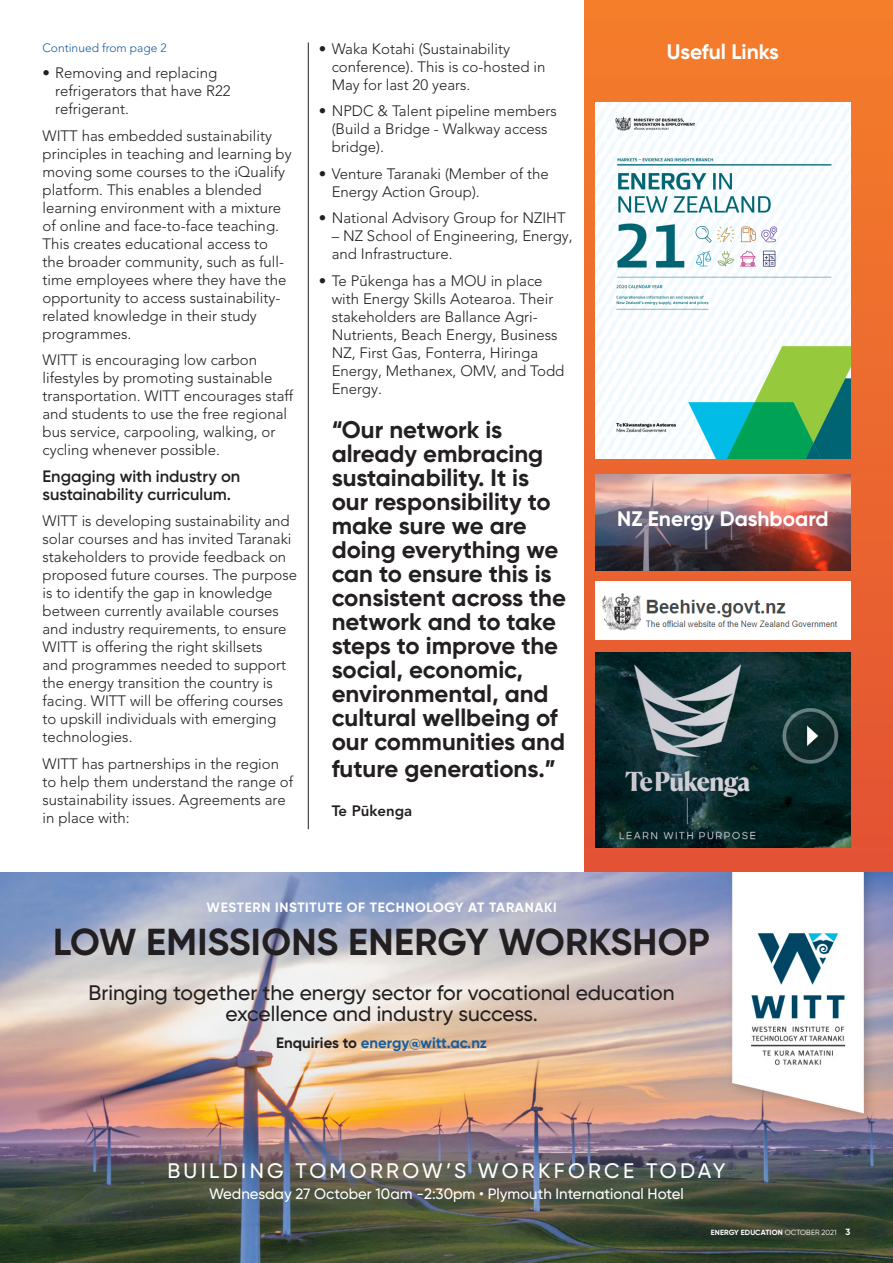
<style>
.page{position:relative;width:893px;height:1263px;background:#fff}
.page>*{position:absolute;margin:0;border:0;box-sizing:border-box;transform-origin:0 0}
.Article_Heading{font:700 37.5px "Gilroy";letter-spacing:.005em;color:#231f20}
.Article_Heading-2{font:700 24px/24px "Gilroy";color:#231f20}
.Article_Heading-3{font:500 21px/21px "Gilroy";color:#231f20;text-align:center}
.Article_Heading-4{font:500 21px "Gilroy";letter-spacing:.16em;color:#fff}
.Article_Heading-5{font:700 21px "Gilroy";color:#fff}
.Lead_Para{font:600 16.5px/18px "Gilroy";color:#231f20}
.t1{font:300 15px/18px "Avenir LT Pro";color:#231f20}
.Article_Heading-6{font:500 15px "Gilroy";color:#fff}
.Article_Heading-7{font:700 15px "Gilroy";color:#175d9e}
.Bullet{font:800 15px "Avenir LT Pro";color:#231f20}
.Article_Heading-8{font:700 13.5px "Gilroy";letter-spacing:.05em;color:#fff}
.Footnote{font:300 12px "Avenir LT Pro";color:#175d9e}
.Article_Heading-9{font:700 7.5px "Gilroy";letter-spacing:.01em;color:#fff}
.s1{color:#231f20}
.s2{font-weight:400}
.s3{font-size:9px}
</style>
<div class="page">
<div style="left:585px;top:0;width:308px;height:873px;background:linear-gradient(to bottom,#f47e2a,#e15234)"></div>
<img style="left:0;top:873px;width:893px;height:390px">
<hr style="left:361px;top:1049px;width:126px;height:1px;background:#fff">
<img style="left:595px;top:102px;width:255px;height:356px">
<img style="left:595px;top:474px;width:255px;height:97px">
<img style="left:595px;top:582px;width:255px;height:57px">
<img style="left:595px;top:653px;width:255px;height:195px">
<hr style="left:308px;top:43px;width:1px;height:786px;background:#231f20">
<p class="Footnote" style="left:43px;top:40px;width:126px">Continued from page 2</p>
<p class="t1" style="left:55px;top:64px;width:177px;text-indent:-13px">• Removing and replacing refrigerators that have R22 refrigerant.</p>
<p class="t1" style="left:43px;top:126px;width:251px">WITT has embedded sustainability principles in teaching and learning by moving some courses to the iQualify platform. This enables a blended learning environment with a mixture of online and face-to-face teaching.<br>This creates educational access to the broader community, such as full&shy;time employees where they have the opportunity to access sustainability&shy;related knowledge in their study programmes.</p>
<p class="t1" style="left:43px;top:351px;width:252px">WITT is encouraging low carbon lifestyles by promoting sustainable transportation. WITT encourages staff and students to use the free regional bus service, carpooling, walking, or cycling whenever possible.</p>
<p class="Lead_Para" style="left:43px;top:467px;width:199px">Engaging with industry on sustainability curriculum.</p>
<p class="t1" style="left:43px;top:512px;width:256px">WITT is developing sustainability and solar courses and has invited Taranaki stakeholders to provide feedback on proposed future courses. The purpose is to identify the gap in knowledge between currently available courses and industry requirements, to ensure WITT is offering the right skillsets<br>and programmes needed to support the energy transition the country is facing. WITT will be offering courses to upskill individuals with emerging technologies.</p>
<p class="t1" style="left:43px;top:754px;width:252px">WITT has partnerships in the region to help them understand the range of sustainability issues. Agreements are in place with:</p>
<p class="t1" style="left:332px;top:40px;width:215px;text-indent:-13px">• Waka Kotahi (Sustainability conference). This is co-hosted in<br>May for last 20 years.</p>
<p class="t1" style="left:332px;top:102px;width:227px;text-indent:-13px">• NPDC &amp; Talent pipeline members (Build a Bridge - Walkway access bridge).</p>
<p class="t1" style="left:332px;top:165px;width:219px;text-indent:-13px">• Venture Taranaki (Member of the<br>Energy Action Group).</p>
<p class="t1" style="left:319px;top:209px;width:248px">• National Advisory Group for NZIHT</p>
<p class="t1" style="left:332px;top:227px;width:243px">– NZ School of Engineering, Energy, and Infrastructure.</p>
<p class="t1" style="left:332px;top:272px;width:234px;text-indent:-13px">• Te Pūkenga has a MOU in place with Energy Skills Aotearoa. Their stakeholders are Ballance Agri-<br>Nutrients, Beach Energy, Business<br>NZ, First Gas, Fonterra, Hiringa<br>Energy, Methanex, OMV, and Todd<br>Energy.</p>
<p class="Article_Heading-2" style="left:332px;top:417px;width:236px">“Our network is already embracing sustainability. It is our responsibility to make sure we are doing everything we can to ensure this is consistent across the network and to take steps to improve the social, economic, environmental, and cultural wellbeing of our communities and</p>
<p class="Article_Heading-2" style="left:332px;top:756px;width:226px">future generations.”</p>
<p class="Bullet" style="left:332px;top:801px;width:82px">Te Pūkenga</p>
<p class="Article_Heading-5" style="left:667px;top:39px;width:113px">Useful Links</p>
<p class="Article_Heading-5" style="left:617px;top:506px;width:213px">NZ Energy Dashboard</p>
<p class="Article_Heading-8" style="left:207px;top:899px;width:352px">WESTERN INSTITUTE OF TECHNOLOGY AT TARANAKI</p>
<p class="Article_Heading" style="left:53px;top:919px;width:658px">LOW EMISSIONS ENERGY WORKSHOP</p>
<p class="Article_Heading-3" style="left:89px;top:982px;width:588px">Bringing together the energy sector for vocational education excellence and industry success.</p>
<p class="Article_Heading-7" style="left:276px;top:1034px;width:212px"><span class="s1">Enquiries to</span> energy@witt.ac.nz</p>
<p class="Article_Heading-4" style="left:167px;top:1158px;width:560px">BUILDING TOMORROW’S WORKFORCE TODAY</p>
<p class="Article_Heading-6" style="left:209px;top:1185px;width:476px">Wednesday 27 October 10am -2:30pm • Plymouth International Hotel</p>
<p class="Article_Heading-9" style="left:711px;top:1228px;width:141px">ENERGY EDUCATION <span class="s2">OCTOBER 2021</span> <span class="s3">3</span></p>
</div>
